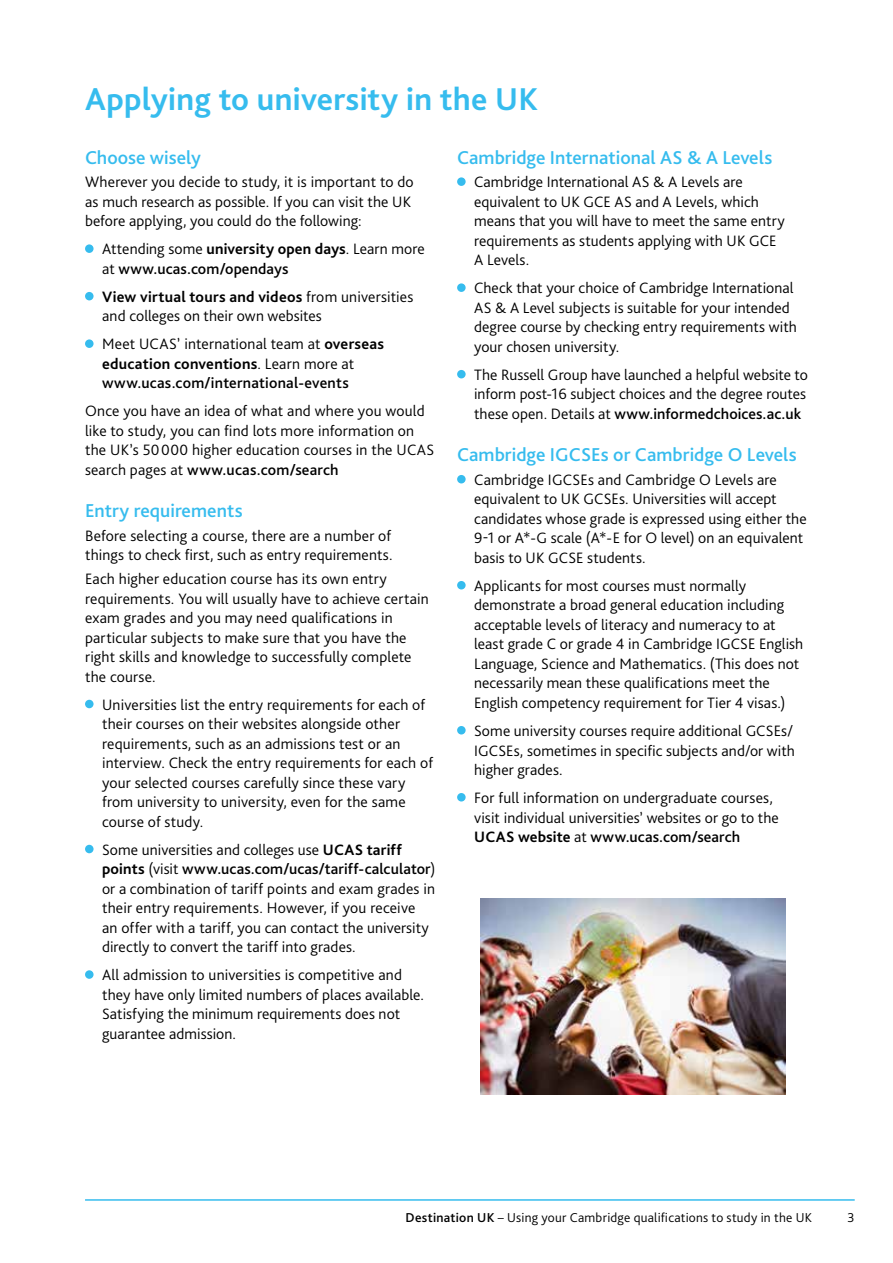
<style>
.page{position:relative;width:893px;height:1263px;background:#fff}
.page>*{position:absolute;margin:0;border:0;box-sizing:border-box;transform-origin:0 0}
.t1{font:700 33px "Bliss Pro";letter-spacing:.01em;color:#36bcee}
.t2{font:500 19.5px "Bliss Pro";color:#36bcee}
.t3{font:300 15.75px/19.5px "Bliss Pro";letter-spacing:.005em;color:#000}
.t4{font:300 13.5px "Bliss Pro";letter-spacing:.015em;color:#000}
.s1{font-weight:700}
.s2{font-weight:500}
</style>
<div class="page">
<div style="left:85px;top:244px;width:9px;height:9px;background:#36bcee;border-radius:50%"></div>
<div style="left:85px;top:292px;width:9px;height:8px;background:#36bcee;border-radius:50%"></div>
<div style="left:85px;top:339px;width:9px;height:9px;background:#36bcee;border-radius:50%"></div>
<div style="left:85px;top:700px;width:9px;height:8px;background:#36bcee;border-radius:50%"></div>
<div style="left:85px;top:845px;width:9px;height:8px;background:#36bcee;border-radius:50%"></div>
<div style="left:85px;top:970px;width:9px;height:9px;background:#36bcee;border-radius:50%"></div>
<div style="left:457px;top:177px;width:9px;height:9px;background:#36bcee;border-radius:50%"></div>
<div style="left:457px;top:283px;width:9px;height:9px;background:#36bcee;border-radius:50%"></div>
<div style="left:457px;top:370px;width:9px;height:8px;background:#36bcee;border-radius:50%"></div>
<div style="left:457px;top:475px;width:9px;height:8px;background:#36bcee;border-radius:50%"></div>
<div style="left:457px;top:581px;width:9px;height:8px;background:#36bcee;border-radius:50%"></div>
<div style="left:457px;top:726px;width:9px;height:8px;background:#36bcee;border-radius:50%"></div>
<div style="left:457px;top:793px;width:9px;height:8px;background:#36bcee;border-radius:50%"></div>
<img style="left:480px;top:898px;width:305px;height:196px">
<hr style="left:85px;top:1199px;width:770px;height:2px;background:#36bcee">
<h1 class="t1" style="left:85px;top:79px;width:455px">Applying to university in the UK</h1>
<p class="t2" style="left:85px;top:145px;width:117px">Choose wisely</p>
<p class="t3" style="left:85px;top:172px;width:330px">Wherever you decide to study, it is important to do as much research as possible. If you can visit the UK before applying, you could do the following:</p>
<p class="t3" style="left:102px;top:239px;width:324px">Attending some <span class="s1">university open days</span>. Learn more at <span class="s2">www.ucas.com/opendays</span></p>
<p class="t3" style="left:102px;top:287px;width:313px"><span class="s1">View virtual tours and videos</span> from universities and colleges on their own websites</p>
<p class="t3" style="left:102px;top:334px;width:283px">Meet UCAS’ international team at <span class="s1">overseas education conventions</span>. Learn more at <span class="s2">www.ucas.com/international-events</span></p>
<p class="t3" style="left:85px;top:401px;width:351px">Once you have an idea of what and where you would like to study, you can find lots more information on the UK’s 50000 higher education courses in the UCAS search pages at <span class="s2">www.ucas.com/search</span></p>
<p class="t2" style="left:85px;top:499px;width:159px">Entry requirements</p>
<p class="t3" style="left:85px;top:526px;width:309px">Before selecting a course, there are a number of things to check first, such as entry requirements.</p>
<p class="t3" style="left:85px;top:569px;width:345px">Each higher education course has its own entry requirements. You will usually have to achieve certain exam grades and you may need qualifications in particular subjects to make sure that you have the right skills and knowledge to successfully complete the course.</p>
<p class="t3" style="left:102px;top:695px;width:333px">Universities list the entry requirements for each of their courses on their websites alongside other requirements, such as an admissions test or an interview. Check the entry requirements for each of your selected courses carefully since these vary from university to university, even for the same course of study.</p>
<p class="t3" style="left:102px;top:840px;width:335px">Some universities and colleges use <span class="s1">UCAS tariff points</span> (visit <span class="s2">www.ucas.com/ucas/tariff-calculator</span>) or a combination of tariff points and exam grades in their entry requirements. However, if you receive<br>an offer with a tariff, you can contact the university directly to convert the tariff into grades.</p>
<p class="t3" style="left:102px;top:965px;width:324px">All admission to universities is competitive and they have only limited numbers of places available.<br>Satisfying the minimum requirements does not guarantee admission.</p>
<p class="t2" style="left:457px;top:145px;width:317px">Cambridge International AS &amp; A Levels</p>
<p class="t3" style="left:474px;top:172px;width:312px">Cambridge International AS &amp; A Levels are equivalent to UK GCE AS and A Levels, which means that you will have to meet the same entry requirements as students applying with UK GCE A Levels.</p>
<p class="t3" style="left:474px;top:278px;width:324px">Check that your choice of Cambridge International AS &amp; A Level subjects is suitable for your intended degree course by checking entry requirements with your chosen university.</p>
<p class="t3" style="left:474px;top:365px;width:335px">The Russell Group have launched a helpful website to inform post-16 subject choices and the degree routes these open. Details at <span class="s2">www.informedchoices.ac.uk</span></p>
<p class="t2" style="left:457px;top:443px;width:341px">Cambridge IGCSEs or Cambridge O Levels</p>
<p class="t3" style="left:474px;top:470px;width:334px">Cambridge IGCSEs and Cambridge O Levels are equivalent to UK GCSEs. Universities will accept candidates whose grade is expressed using either the 9-1 or A*-G scale (A*-E for O level) on an equivalent basis to UK GCSE students.</p>
<p class="t3" style="left:474px;top:576px;width:331px">Applicants for most courses must normally demonstrate a broad general education including acceptable levels of literacy and numeracy to at least grade C or grade 4 in Cambridge IGCSE English Language, Science and Mathematics. (This does not necessarily mean these qualifications meet the English competency requirement for Tier 4 visas.)</p>
<p class="t3" style="left:474px;top:721px;width:322px">Some university courses require additional GCSEs/<br>IGCSEs, sometimes in specific subjects and/or with higher grades.</p>
<p class="t3" style="left:474px;top:788px;width:306px">For full information on undergraduate courses, visit individual universities’ websites or go to the<br><span class="s1">UCAS website</span> at <span class="s2">www.ucas.com/search</span></p>
<p class="t4" style="left:406px;top:1209px;width:408px"><span class="s2">Destination UK</span> – Using your Cambridge qualifications to study in the UK</p>
<p class="t4" style="left:848px;top:1209px;width:9px">3</p>
</div>
